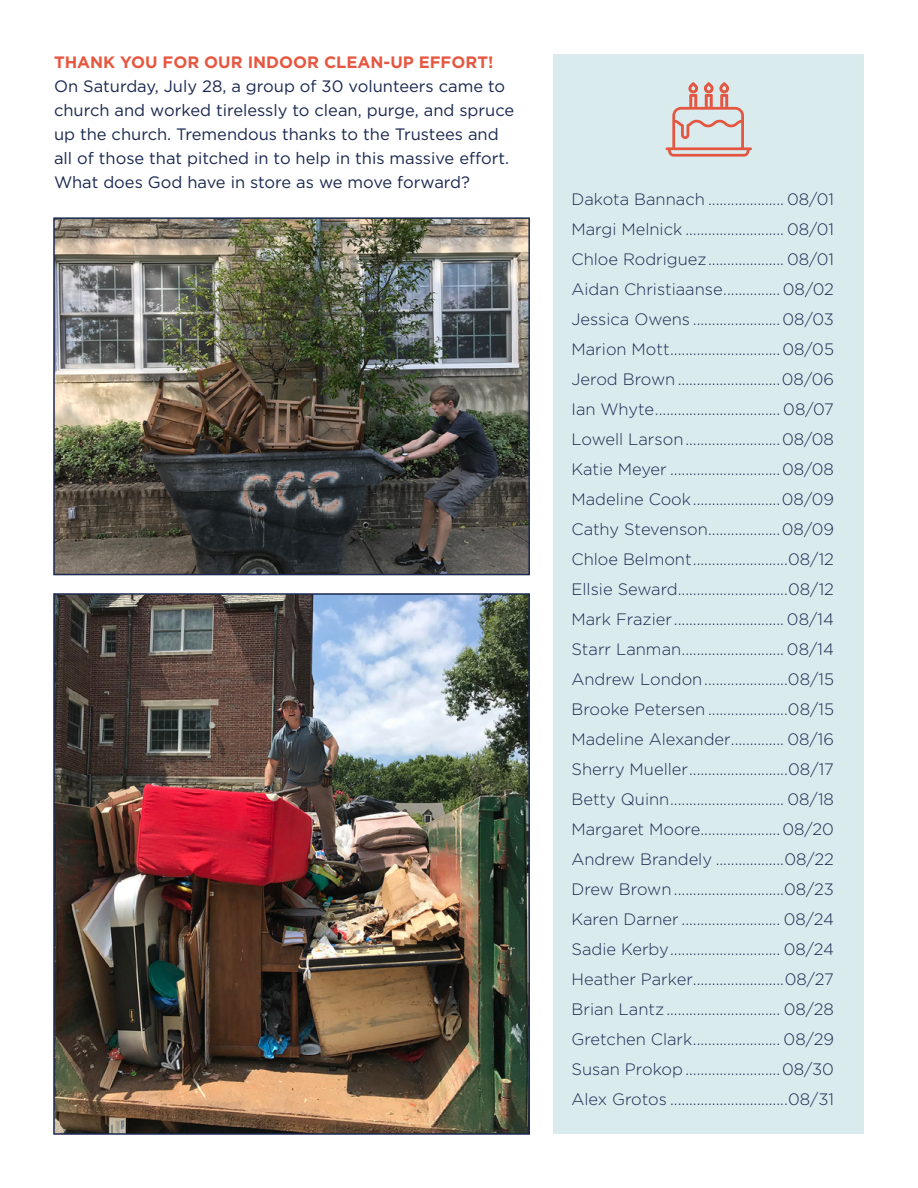
<style>
.page{position:relative;width:918px;height:1188px;background:#fff}
.page>*{position:absolute;margin:0;border:0;box-sizing:border-box;transform-origin:0 0}
.t1{font:300 16.5px/30px "Gotham";color:#1b2950;text-align:justify}
.t2{font:16.5px/24px "Gotham";color:#1b2950}
.t3{font:700 16.5px "Gotham";color:#e65741}
</style>
<div class="page">
<div style="left:554px;top:54px;width:310px;height:1080px;background:#daebee"></div>
<svg style="left:666px;top:82px;width:86px;height:75px"></svg>
<img style="left:56px;top:220px;width:471px;height:352px">
<div style="left:53px;top:217px;width:477px;height:358px;border:2px solid #1b2950"></div>
<img style="left:56px;top:596px;width:471px;height:536px">
<div style="left:53px;top:593px;width:477px;height:542px;border:2px solid #1b2950"></div>
<p class="t3" style="left:54px;top:51px;width:377px">THANK YOU FOR OUR I NDOOR CLEAN-UP EFF</p>
<p class="t3" style="left:451px;top:51px;width:43px">ORT!</p>
<p class="t2" style="left:54px;top:74px;width:462px">On Saturday, July 28, a group of 30 volunteers came to church and worked tirelessly to clean, purge, and spruce up the church. Tremendous thanks to the Trustees and all of those that pitched in to help in this massive effort.<br>What does God have in store as we move forward?</p>
<p class="t1" style="left:572px;top:184px;width:264px">Dakota Bannach .................... 08/01<br>Margi Melnick .......................... 08/01<br>Chloe Rodriguez.................... 08/01<br>Aidan Christiaanse............... 08/02<br>Jessica Owens ....................... 08/03<br>Marion Mott.............................08/05<br>Jerod Brown...........................08/06<br>Ian Whyte................................. 08/07<br>Lowell Larson.........................08/08<br>Katie Meyer .............................08/08<br>Madeline Cook.......................08/09<br>Cathy Stevenson...................08/09<br>Chloe Belmont.........................08/12<br>Ellsie Seward.............................08/12<br>Mark Frazier ............................. 08/14<br>Starr Lanman........................... 08/14<br>Andrew London......................08/15<br>Brooke Petersen .....................08/15<br>Madeline Alexander.............. 08/16<br>Sherry Mueller..........................08/17<br>Betty Quinn.............................. 08/18<br>Margaret Moore.....................08/20<br>Andrew Brandely ..................08/22<br>Drew Brown.............................08/23<br>Karen Darner .......................... 08/24<br>Sadie Kerby............................. 08/24<br>Heather Parker........................08/27<br>Brian Lantz.............................. 08/28<br>Gretchen Clark....................... 08/29<br>Susan Prokop.........................08/30<br>Alex Grotos ...............................08/31</p>
</div>
